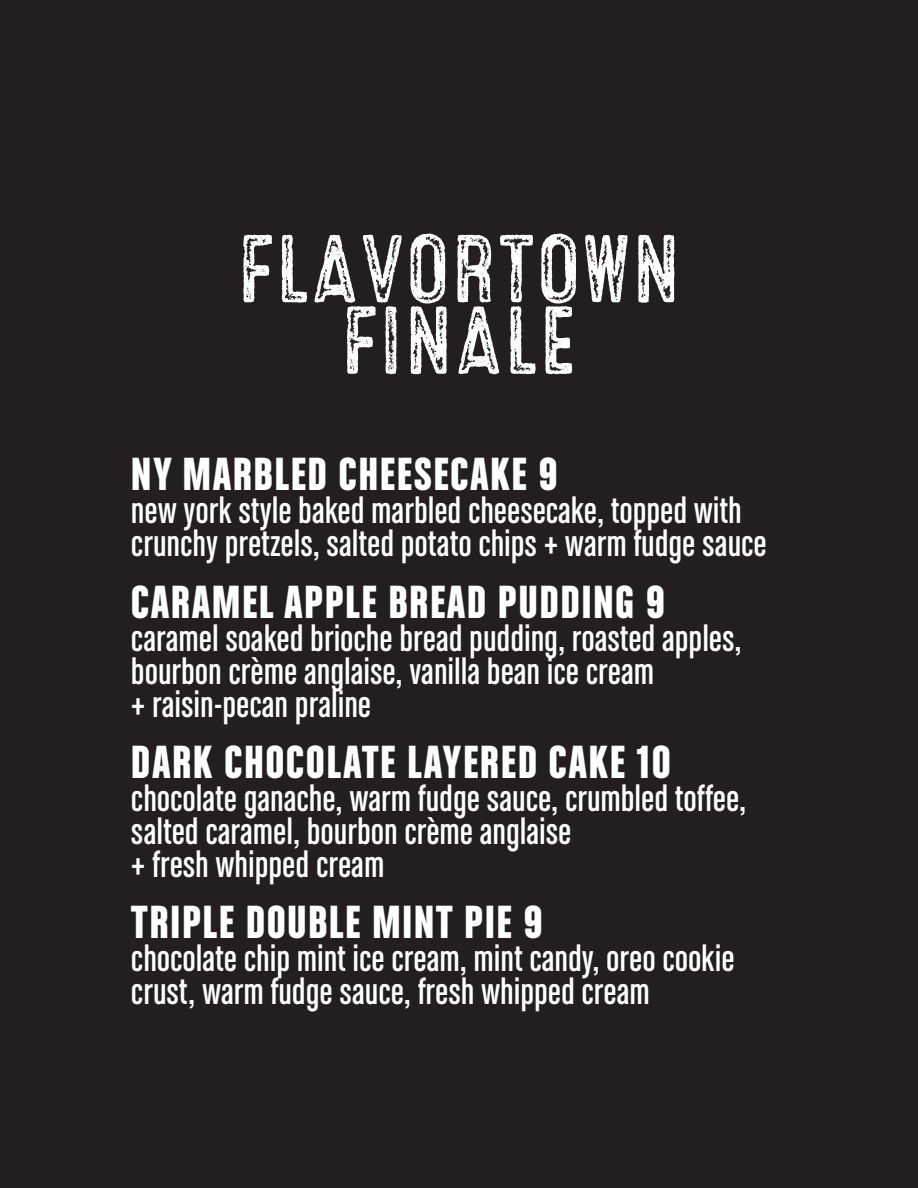
<style>
.page{position:relative;width:918px;height:1188px;background:#231f20}
.page>*{position:absolute;margin:0;border:0;box-sizing:border-box;transform-origin:0 0}
.t1{font:96.3px/71.6px "Microbrew Four";color:#fff;text-align:center}
.t2{font:49.5px "Chalet Comprime Hong Kong Eighty";letter-spacing:.04em;color:#fff}
.t3{font:38.55px/33px "Chalet Comprime Cologne Sixty";letter-spacing:.015em;color:#fff}
</style>
<div class="page">
<h1 class="t1" style="left:237px;top:247px;width:446px">FLAVORTOWN<br>FINALE</h1>
<p class="t2" style="left:131px;top:458px;width:428px">NY MARBLED CHEESECAKE 9</p>
<p class="t3" style="left:131px;top:497px;width:637px">new york style baked marbled cheesecake, topped with crunchy pretzels, salted potato chips + warm fudge sauce</p>
<p class="t2" style="left:131px;top:585px;width:535px">CARAMEL APPLE BREAD PUDDING 9</p>
<p class="t3" style="left:131px;top:624px;width:611px">caramel soaked brioche bread pudding, roasted apples, bourbon crème anglaise, vanilla bean ice cream<br>+ raisin-pecan praline</p>
<p class="t2" style="left:131px;top:745px;width:541px">DARK CHOCOLATE LAYERED CAKE 10</p>
<p class="t3" style="left:131px;top:784px;width:616px">chocolate ganache, warm fudge sauce, crumbled toffee, salted caramel, bourbon crème anglaise<br>+ fresh whipped cream</p>
<p class="t2" style="left:131px;top:905px;width:413px">TRIPLE DOUBLE MINT PIE 9</p>
<p class="t3" style="left:131px;top:944px;width:605px">chocolate chip mint ice cream, mint candy, oreo cookie crust, warm fudge sauce, fresh whipped cream</p>
</div>
